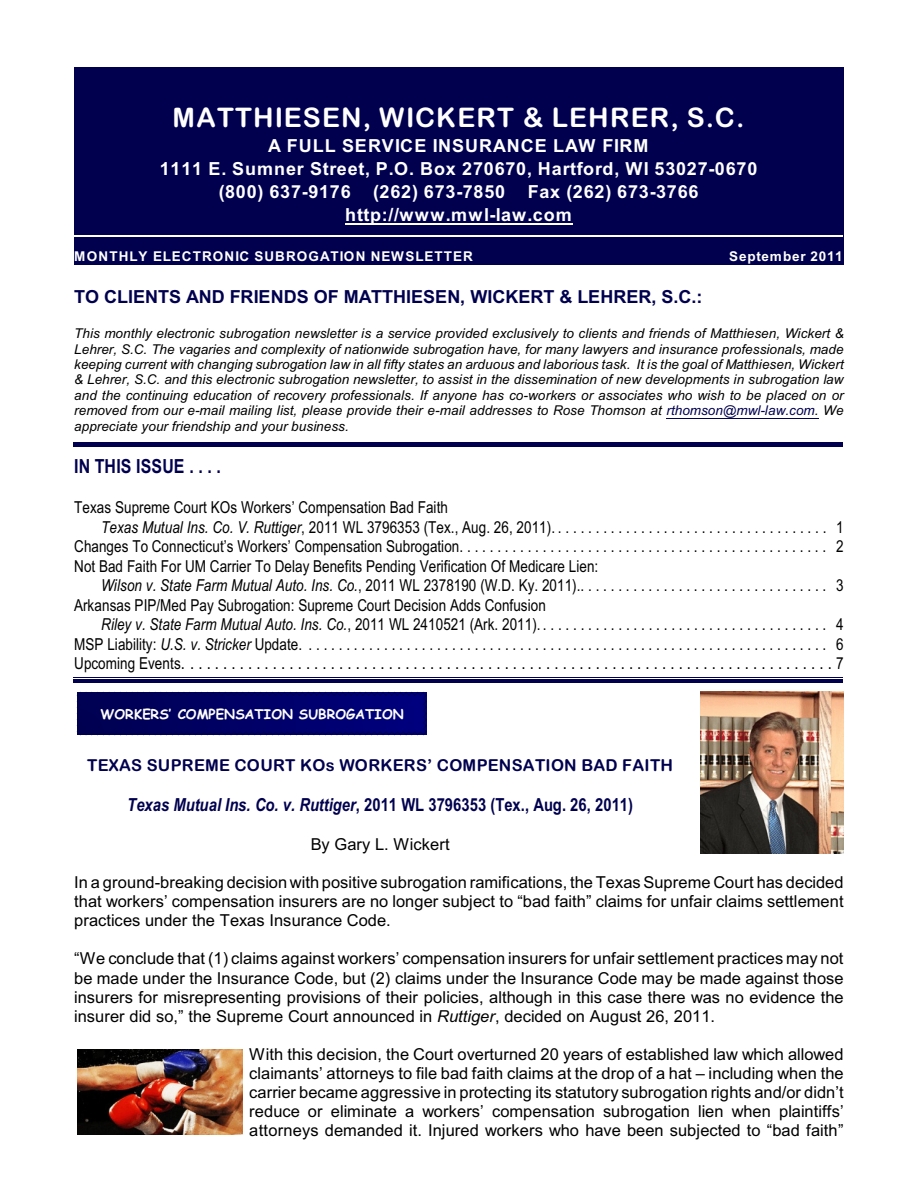
<style>
.page{position:relative;width:918px;height:1188px;background:#fff}
.page>*{position:absolute;margin:0;border:0;box-sizing:border-box;transform-origin:0 0}
.t1{font:27px "Arial Rounded MT Bold";letter-spacing:.045em;color:#fff}
.t2{font:700 19.5px "Arial Narrow";letter-spacing:.005em;color:#00004f}
.t3{font:700 18px/23.1px "Arial";letter-spacing:.045em;color:#fff;text-align:center}
.t4{font:18px "Arial Narrow";color:#000}
.t5{font:700 18px "Arial Narrow";letter-spacing:.005em;color:#00004f}
.t6{font:700 18px "Arial";letter-spacing:.005em;color:#00004f}
.t7{font:16.5px/19px "Arial";color:#000;text-align:justify}
.t8{font:16.5px "Arial Narrow";letter-spacing:.005em;color:#000}
.t9{font:16.5px "Arial Rounded MT Bold";letter-spacing:.02em;color:#00004f}
.t10{font:italic 13.5px/15.5px "Arial";letter-spacing:.005em;color:#000;text-align:justify}
.t11{font:700 13.5px "Arial";letter-spacing:.075em;color:#fff}
.t12{font:700 13.5px "Comic Sans MS";letter-spacing:.005em;color:#fff}
.s1{color:#00004f}
.s2{font-style:italic}
.s3{font-size:16.5px}
</style>
<div class="page">
<div style="left:74px;top:68px;width:769px;height:32px;background:#00004f"></div>
<div style="left:74px;top:100px;width:769px;height:33px;background:#00004f"></div>
<div style="left:74px;top:133px;width:769px;height:23px;background:#00004f"></div>
<div style="left:74px;top:156px;width:769px;height:23px;background:#00004f"></div>
<div style="left:74px;top:179px;width:769px;height:23px;background:#00004f"></div>
<div style="left:74px;top:202px;width:769px;height:45px;background:#00004f"></div>
<div style="left:74px;top:247px;width:769px;height:17px;background:#00004f"></div>
<svg style="left:76px;top:691px;width:351px;height:45px;background:#0d0d6d"></svg>
<hr style="left:345px;top:224px;width:228px;height:1px;background:#fff">
<hr style="left:667px;top:418px;width:148px;height:1px;background:#00004f">
<hr style="left:74px;top:235px;width:769px;height:2px;background:#fff">
<hr style="left:73px;top:442px;width:769px;height:1px;background:#00004f">
<hr style="left:73px;top:443px;width:769px;height:4px;background:#00004f">
<hr style="left:74px;top:678px;width:769px;height:1px;background:#00004f">
<hr style="left:74px;top:679px;width:769px;height:4px;background:#00004f">
<img style="left:700px;top:691px;width:143px;height:163px">
<img style="left:77px;top:1049px;width:166px;height:86px">
<h1 class="t1" style="left:172px;top:108px;width:574px">MATTHIESEN, WICKERT &amp; LEHRER, S.C.</h1>
<p class="t3" style="left:160px;top:136px;width:599px">A FULL SERVICE INSURANCE LAW FIRM<br>1111 E. Sumner Street, P.O. Box 270670, Hartford, WI 53027-0670 (800) 637-9176 (262) 673-7850 Fax (262) 673-3766 http://www.mwl-law.com</p>
<p class="t11" style="left:74px;top:251px;width:400px">MONTHLY ELECTRONIC SUBROGATION NEWSLETTER</p>
<p class="t11" style="left:729px;top:251px;width:115px">September 2011</p>
<p class="t6" style="left:74px;top:289px;width:630px">TO CLIENTS AND FRIENDS OF MATTHIESEN, WICKERT &amp; LEHRER, S.C.:</p>
<p class="t10" style="left:74px;top:327px;width:771px">This monthly electronic subrogation newsletter is a service provided exclusively to clients and friends of Matthiesen, Wickert &amp; Lehrer, S.C. The vagaries and complexity of nationwide subrogation have, for many lawyers and insurance professionals, made keeping current with changing subrogation law in all fifty states an arduous and laborious task. It is the goal of Matthiesen, Wickert &amp; Lehrer, S.C. and this electronic subrogation newsletter, to assist in the dissemination of new developments in subrogation law and the continuing education of recovery professionals. If anyone has co-workers or associates who wish to be placed on or removed from our e-mail mailing list, please provide their e-mail addresses to Rose Thomson at <span class="s1">rthomson@mwl-law.com</span>. We appreciate your friendship and your business.</p>
<p class="t2" style="left:74px;top:459px;width:148px">IN THIS ISSUE . . . .</p>
<p class="t8" style="left:74px;top:501px;width:375px">Texas Supreme Court KOs Workers’ Compensation Bad Faith</p>
<p class="t8" style="left:101px;top:521px;width:744px"><span class="s2">Texas Mutual Ins. Co. V. Ruttiger</span>, 2011 WL 3796353 (Tex., Aug. 26, 2011). . . . . . . . . . . . . . . . . . . . . . . . . . . . . . . . . . . . . 1</p>
<p class="t8" style="left:74px;top:540px;width:771px">Changes To Connecticut’s Workers’ Compensation Subrogation................................................. 2</p>
<p class="t8" style="left:74px;top:559px;width:526px">Not Bad Faith For UM Carrier To Delay Benefits Pending Verification Of Medicare Lien:</p>
<p class="t8" style="left:101px;top:579px;width:744px"><span class="s2">Wilson v. State Farm Mutual Auto. Ins. Co.</span>, 2011 WL 2378190 (W.D. Ky. 2011).. . . . . . . . . . . . . . . . . . . . . . . . . . . . . . . . . 3</p>
<p class="t8" style="left:74px;top:599px;width:473px">Arkansas PIP/Med Pay Subrogation: Supreme Court Decision Adds Confusion</p>
<p class="t8" style="left:101px;top:618px;width:744px"><span class="s2">Riley v. State Farm Mutual Auto. Ins. Co.</span>, 2011 WL 2410521 (Ark. 2011). . . . . . . . . . . . . . . . . . . . . . . . . . . . . . . . . . . . . . . 4</p>
<p class="t8" style="left:74px;top:638px;width:771px">MSP Liability: <span class="s2">U.S. v. Stricker</span> Update. ..................................................................... 6</p>
<p class="t4" style="left:74px;top:656px;width:771px"><span class="s3">Upcoming Events</span>...............................................................................<span class="s3">7</span></p>
<p class="t12" style="left:100px;top:708px;width:305px">WORKERS’ COMPENSATION SUBROGATION</p>
<p class="t9" style="left:87px;top:759px;width:588px">TEXAS SUPREME COURT KOs WORKERS’ COMPENSATION BAD FAITH</p>
<p class="t5" style="left:127px;top:798px;width:507px"><span class="s2">Texas Mutual Ins. Co. v. Ruttiger</span>, 2011 WL 3796353 (Tex., Aug. 26, 2011)</p>
<p class="t7" style="left:311px;top:836px;width:140px">By Gary L. Wickert</p>
<p class="t7" style="left:74px;top:874px;width:771px">In a ground-breaking decision with positive subrogation ramifications, the Texas Supreme Court has decided that workers’ compensation insurers are no longer subject to “bad faith” claims for unfair claims settlement practices under the Texas Insurance Code.</p>
<p class="t7" style="left:74px;top:951px;width:771px">“We conclude that (1) claims against workers’ compensation insurers for unfair settlement practices may not be made under the Insurance Code, but (2) claims under the Insurance Code may be made against those insurers for misrepresenting provisions of their policies, although in this case there was no evidence the insurer did so,” the Supreme Court announced in <span class="s2">Ruttiger</span>, decided on August 26, 2011.</p>
<p class="t7" style="left:249px;top:1046px;width:596px">With this decision, the Court overturned 20 years of established law which allowed claimants’ attorneys to file bad faith claims at the drop of a hat – including when the carrier became aggressive in protecting its statutory subrogation rights and/or didn’t reduce or eliminate a workers’ compensation subrogation lien when plaintiffs’ attorneys demanded it. Injured workers who have been subjected to “bad faith”</p>
</div>
